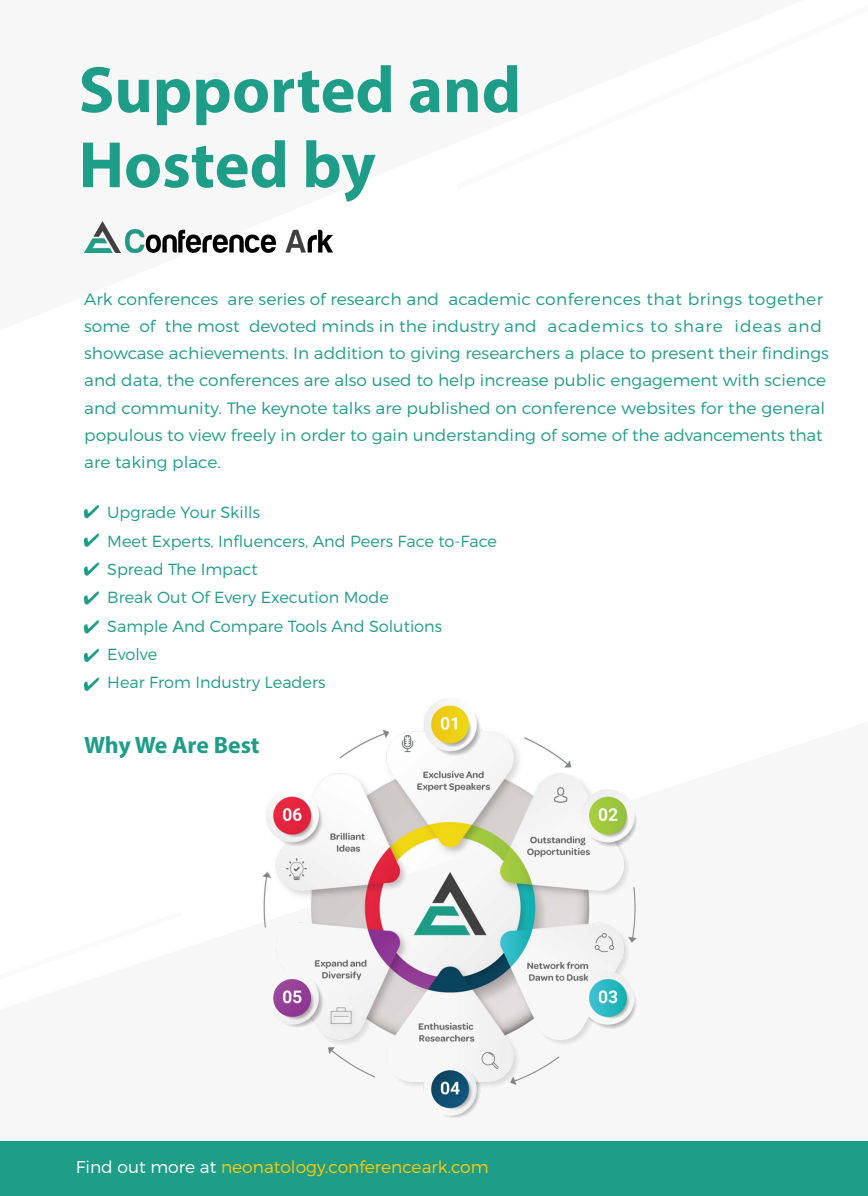
<style>
.page{position:relative;width:868px;height:1196px;background:#fff}
.page>*{position:absolute;margin:0;border:0;box-sizing:border-box;transform-origin:0 0}
.t1{font:700 66.04px/75px "Myriad Pro";color:#1e9d88}
.t2{font:700 23.73px "Myriad Pro";letter-spacing:-.005em;color:#1e9d88}
.t3{font:17.08px "Trueno Lt";color:#ffcb05}
.t4{font:16.45px/27.3px "Trueno Lt";color:#1e9d88;scale:1.04 1}
.t5{font:16.1px/28.4px "Trueno Lt";color:#1e9d88}
.s1{color:#fff}
</style>
<div class="page">
<img style="left:262px;top:699px;width:375px;height:419px">
<div style="left:0;top:1142px;width:868px;height:54px;background:#1e9d88"></div>
<img style="left:126px;top:230px;width:207px;height:22px">
<img style="left:84px;top:221px;width:36px;height:32px">
<img style="left:84px;top:505px;width:14px;height:186px">
<h1 class="t1" style="left:79px;top:50px;width:444px">Supported and<br>Hosted by</h1>
<p class="t4" style="left:84px;top:285px;width:717px">Ark conferences are series of research and academic conferences that brings together some of the most devoted minds in the industry and academics to share ideas and showcase achievements. In addition to giving researchers a place to present their findings and data, the conferences are also used to help increase public engagement with science and community. The keynote talks are published on conference websites for the general populous to view freely in order to gain understanding of some of the advancements that are taking place.</p>
<p class="t5" style="left:107px;top:498px;width:391px">Upgrade Your Skills<br>Meet Experts, Influencers, And Peers Face to-Face<br>Spread The Impact<br>Break Out Of Every Execution Mode<br>Sample And Compare Tools And Solutions<br>Evolve<br>Hear From Industry Leaders</p>
<h2 class="t2" style="left:84px;top:729px;width:177px">Why We Are Best</h2>
<p class="t3" style="left:76px;top:1157px;width:414px"><span class="s1">Find out more at</span> neonatology.conferenceark.com</p>
</div>
